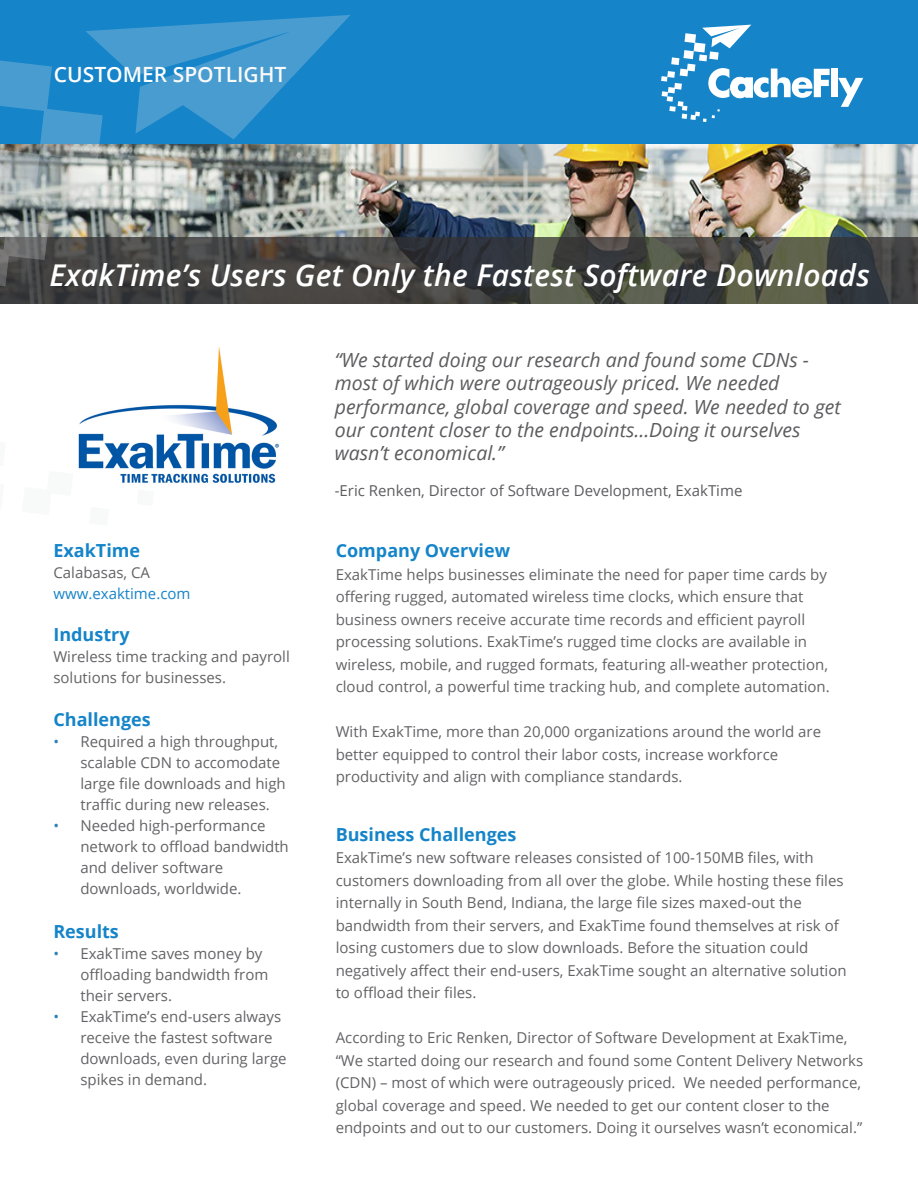
<style>
.page{position:relative;width:918px;height:1188px;background:#fff}
.page>*{position:absolute;margin:0;border:0;box-sizing:border-box;transform-origin:0 0}
.t1{font:italic 600 30px "Open Sans";letter-spacing:.01em;color:#fff}
.t2{font:600 21px "Open Sans";color:#fff}
.t3{font:italic 19.5px/23.4px "Open Sans";color:#5c5c5f}
.t4{font:italic 700 19.5px "Century Gothic";color:#fff}
.t5{font:700 18px "Open Sans";color:#1584c9}
.t6{font:15px/22.5px "Open Sans";color:#636366}
.t7{font:15px "Open Sans";color:#5c5c5f}
.t8{font:15px "Open Sans";color:#1584c9}
.s1{color:#2c81bb}
</style>
<div class="page">
<img style="left:0;top:144px;width:918px;height:93px">
<svg style="left:0;top:237px;width:918px;height:66px;background:#444541"></svg>
<div style="left:0;top:0;width:918px;height:144px;background:#1584c9"></div>
<svg style="left:661px;top:25px;width:169px;height:97px"></svg>
<div style="left:832px;top:69px;width:6px;height:28px;background:#fff"></div>
<svg style="left:838px;top:78px;width:25px;height:29px"></svg>
<svg style="left:0;top:219px;width:49px;height:67px;background:#696b6a"></svg>
<svg style="left:0;top:15px;width:351px;height:193px"></svg>
<img style="left:78px;top:347px;width:201px;height:136px">
<h2 class="t2" style="left:54px;top:60px;width:234px">CUSTOMER SPOTLIGHT</h2>
<h1 class="t1" style="left:49px;top:255px;width:822px">ExakTime’s Users Get Only the Fastest Software Downloads</h1>
<h3 class="t4" style="left:839px;top:264px;width:27px">™</h3>
<p class="t5" style="left:53px;top:538px;width:88px">ExakTime</p>
<p class="t6" style="left:53px;top:561px;width:98px">Calabasas, CA</p>
<p class="t8" style="left:53px;top:584px;width:139px">www.exaktime.com</p>
<p class="t5" style="left:53px;top:621px;width:78px">Industry</p>
<p class="t6" style="left:53px;top:645px;width:238px;line-height:21px">Wireless time tracking and payroll solutions for businesses.</p>
<p class="t5" style="left:53px;top:707px;width:99px">Challenges</p>
<p class="t6" style="left:80px;top:731px;width:207px;line-height:21px;text-indent:-27px"><span class="s1">•</span> Required a high throughput, scalable CDN to accomodate large file downloads and high traffic during new releases.</p>
<p class="t6" style="left:80px;top:815px;width:210px;line-height:21px;text-indent:-27px"><span class="s1">•</span> Needed high-performance network to offload bandwidth and deliver software downloads, worldwide.</p>
<p class="t5" style="left:53px;top:919px;width:67px">Results</p>
<p class="t6" style="left:80px;top:943px;width:189px;line-height:21px;text-indent:-27px"><span class="s1">•</span> ExakTime saves money by offloading bandwidth from their servers.</p>
<p class="t6" style="left:80px;top:1006px;width:208px;line-height:21px;text-indent:-27px"><span class="s1">•</span> ExakTime’s end-users always receive the fastest software downloads, even during large spikes in demand.</p>
<p class="t3" style="left:335px;top:348px;width:507px">“We started doing our research and found some CDNs - most of which were outrageously priced. We needed performance, global coverage and speed. We needed to get our content closer to the endpoints...Doing it ourselves wasn’t economical.”</p>
<p class="t7" style="left:335px;top:481px;width:409px">-Eric Renken, Director of Software Development, ExakTime</p>
<p class="t5" style="left:336px;top:538px;width:176px">Company Overview</p>
<p class="t6" style="left:336px;top:563px;width:496px">ExakTime helps businesses eliminate the need for paper time cards by offering rugged, automated wireless time clocks, which ensure that business owners receive accurate time records and efficient payroll processing solutions. ExakTime’s rugged time clocks are available in wireless, mobile, and rugged formats, featuring all-weather protection, cloud control, a powerful time tracking hub, and complete automation.</p>
<p class="t6" style="left:336px;top:720px;width:487px">With ExakTime, more than 20,000 organizations around the world are better equipped to control their labor costs, increase workforce productivity and align with compliance standards.</p>
<p class="t5" style="left:336px;top:822px;width:182px">Business Challenges</p>
<p class="t6" style="left:336px;top:846px;width:513px">ExakTime’s new software releases consisted of 100-150MB files, with customers downloading from all over the globe. While hosting these files internally in South Bend, Indiana, the large file sizes maxed-out the bandwidth from their servers, and ExakTime found themselves at risk of losing customers due to slow downloads. Before the situation could negatively affect their end-users, ExakTime sought an alternative solution to offload their files.</p>
<p class="t6" style="left:336px;top:1026px;width:529px">According to Eric Renken, Director of Software Development at ExakTime, “We started doing our research and found some Content Delivery Networks (CDN) – most of which were outrageously priced. We needed performance, global coverage and speed. We needed to get our content closer to the endpoints and out to our customers. Doing it ourselves wasn’t economical.”</p>
</div>
